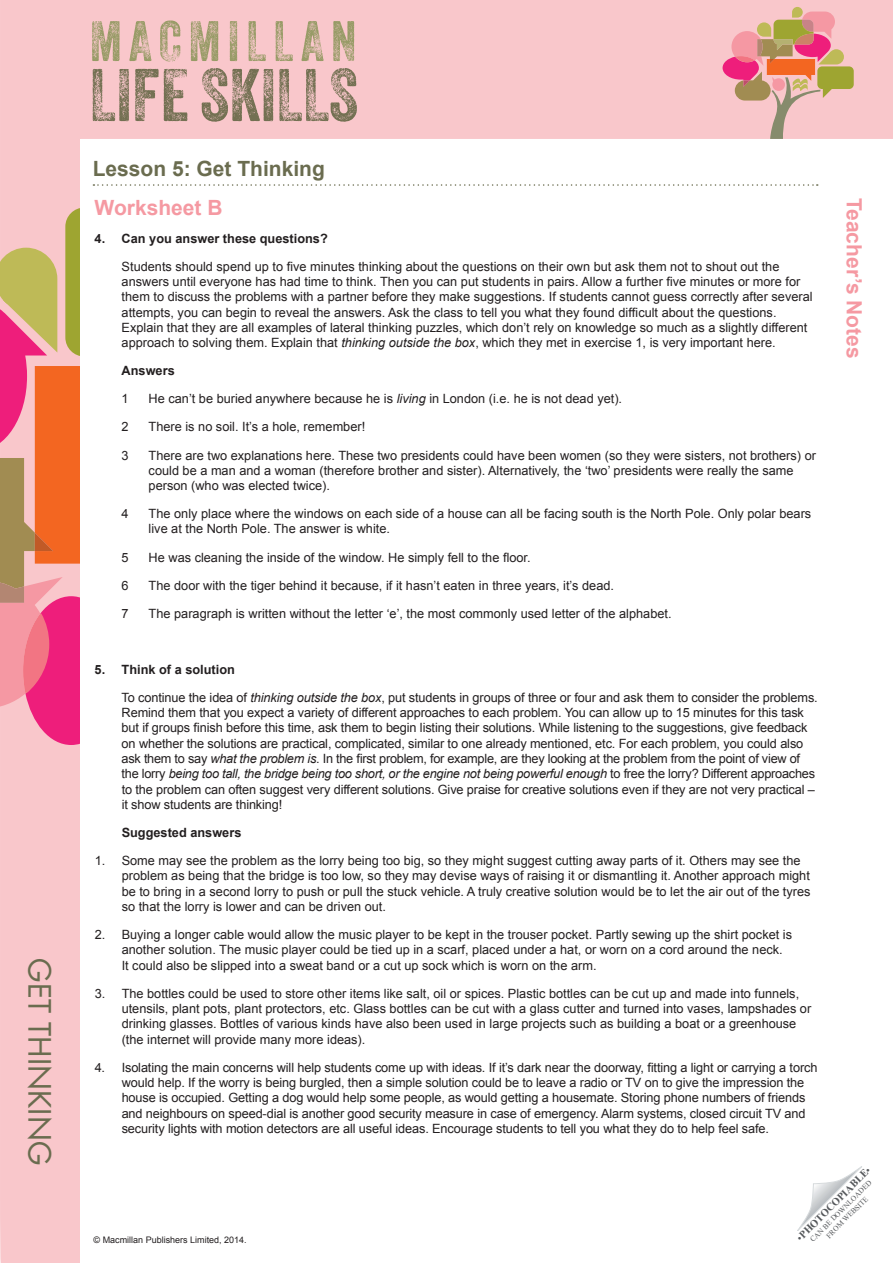
<style>
.page{position:relative;width:893px;height:1263px;background:#f9c7cb}
.page>*{position:absolute;margin:0;border:0;box-sizing:border-box;transform-origin:0 0}
.t1{font:72px "Veneer Three";color:#737052}
.t2{font:55.2px "Veneer Three";letter-spacing:.12em;color:#979b66}
.t3{font:30px "Futura Std";color:#6a6c4f}
.t4{font:700 21px "Arial";color:#f599a2}
.t5{font:700 21px "Arial";color:#6a6c4f}
.t6{font:12.75px/15.3px "Arial";color:#231f20}
.t7{font:700 12.75px "Arial";color:#231f20}
.t8{font:700 10.5px "Times New Roman";color:#55585b}
.t9{font:9px "Arial";color:#231f20}
.t10{font:7.5px/9px "Times New Roman";color:#55585b;text-align:center}
.s1{font-style:italic}
.s2{font-weight:700}
.s3{font-weight:400}
</style>
<div class="page">
<div style="left:81px;top:139px;width:811px;height:1124px;background:#fff"></div>
<svg style="left:797px;top:1166px;width:65px;height:65px"></svg>
<svg style="left:0;top:208px;width:81px;height:537px;background:#e38477"></svg>
<svg style="left:723px;top:7px;width:131px;height:132px;background:#e2a89c"></svg>
<svg style="left:93px;top:184px;width:725px;height:2px"></svg>
<h3 class="t3" style="left:59px;top:958px;width:206px;rotate:90deg">get THINKING</h3>
<h2 class="t2" style="left:90px;top:8px;width:268px">MACMILLAN</h2>
<h1 class="t1" style="left:90px;top:51px;width:270px">LIFE SKILLS</h1>
<h3 class="t5" style="left:93px;top:155px;width:234px">Lesson 5: Get Thinking</h3>
<h3 class="t4" style="left:95px;top:193px;width:129px">Worksheet B</h3>
<p class="t7" style="left:95px;top:230px;width:235px">4. Can you answer these questions?</p>
<p class="t6" style="left:122px;top:259px;width:692px">Students should spend up to five minutes thinking about the questions on their own but ask them not to shout out the answers until everyone has had time to think. Then you can put students in pairs. Allow a further five minutes or more for them to discuss the problems with a partner before they make suggestions. If students cannot guess correctly after several attempts, you can begin to reveal the answers. Ask the class to tell you what they found difficult about the questions.<br>Explain that they are all examples of lateral thinking puzzles, which don’t rely on knowledge so much as a slightly different approach to solving them. Explain that <span class="s1">thinking outside the box</span>, which they met in exercise 1, is very important here.</p>
<p class="t7" style="left:122px;top:362px;width:55px">Answers</p>
<p class="t6" style="left:122px;top:391px;width:9px">1</p>
<p class="t6" style="left:149px;top:391px;width:475px">He can’t be buried anywhere because he is <span class="s1">living</span> in London (i.e. he is not dead yet).</p>
<p class="t6" style="left:122px;top:419px;width:9px">2</p>
<p class="t6" style="left:149px;top:419px;width:218px">There is no soil. It’s a hole, remember!</p>
<p class="t6" style="left:122px;top:447px;width:9px">3</p>
<p class="t6" style="left:149px;top:447px;width:669px">There are two explanations here. These two presidents could have been women (so they were sisters, not brothers) or could be a man and a woman (therefore brother and sister). Alternatively, the ‘two’ presidents were really the same person (who was elected twice).</p>
<p class="t6" style="left:122px;top:506px;width:9px">4</p>
<p class="t6" style="left:149px;top:506px;width:664px">The only place where the windows on each side of a house can all be facing south is the North Pole. Only polar bears live at the North Pole. The answer is white.</p>
<p class="t6" style="left:122px;top:549px;width:9px">5</p>
<p class="t6" style="left:149px;top:549px;width:383px">He was cleaning the inside of the window. He simply fell to the floor.</p>
<p class="t6" style="left:122px;top:578px;width:9px">6</p>
<p class="t6" style="left:149px;top:578px;width:467px">The door with the tiger behind it because, if it hasn’t eaten in three years, it’s dead.</p>
<p class="t6" style="left:122px;top:606px;width:9px">7</p>
<p class="t6" style="left:149px;top:606px;width:524px">The paragraph is written without the letter ‘e’, the most commonly used letter of the alphabet.</p>
<p class="t6" style="left:122px;top:655px;width:698px;line-height:28px;text-indent:-27px"><span class="s2">5. Think of a solution<br></span>To continue the idea of <span class="s1">thinking outside the box</span>, put students in groups of three or four and ask them to consider the problems.</p>
<p class="t6" style="left:122px;top:705px;width:695px">Remind them that you expect a variety of different approaches to each problem. You can allow up to 15 minutes for this task but if groups finish before this time, ask them to begin listing their solutions. While listening to the suggestions, give feedback on whether the solutions are practical, complicated, similar to one already mentioned, etc. For each problem, you could also ask them to say <span class="s1">what the problem is</span>. In the first problem, for example, are they looking at the problem from the point of view of the lorry <span class="s1">being too tall, the bridge being too short, or the engine not being powerful enough</span> to free the lorry? Different approaches to the problem can often suggest very different solutions. Give praise for creative solutions even if they are not very practical – it show students are thinking!</p>
<p class="t7" style="left:122px;top:824px;width:121px">Suggested answers</p>
<p class="t6" style="left:122px;top:853px;width:690px;text-indent:-27px">1. Some may see the problem as the lorry being too big, so they might suggest cutting away parts of it. Others may see the problem as being that the bridge is too low, so they may devise ways of raising it or dismantling it. Another approach might be to bring in a second lorry to push or pull the stuck vehicle. A truly creative solution would be to let the air out of the tyres so that the lorry is lower and can be driven out.</p>
<p class="t6" style="left:122px;top:927px;width:672px;text-indent:-27px">2. Buying a longer cable would allow the music player to be kept in the trouser pocket. Partly sewing up the shirt pocket is another solution. The music player could be tied up in a scarf, placed under a hat, or worn on a cord around the neck.<br>It could also be slipped into a sweat band or a cut up sock which is worn on the arm.</p>
<p class="t6" style="left:122px;top:986px;width:691px;text-indent:-27px">3. The bottles could be used to store other items like salt, oil or spices. Plastic bottles can be cut up and made into funnels, utensils, plant pots, plant protectors, etc. Glass bottles can be cut with a glass cutter and turned into vases, lampshades or drinking glasses. Bottles of various kinds have also been used in large projects such as building a boat or a greenhouse (the internet will provide many more ideas).</p>
<p class="t6" style="left:122px;top:1060px;width:697px;text-indent:-27px">4. Isolating the main concerns will help students come up with ideas. If it’s dark near the doorway, fitting a light or carrying a torch would help. If the worry is being burgled, then a simple solution could be to leave a radio or TV on to give the impression the house is occupied. Getting a dog would help some people, as would getting a housemate. Storing phone numbers of friends and neighbours on speed-dial is another good security measure in case of emergency. Alarm systems, closed circuit TV and security lights with motion detectors are all useful ideas. Encourage students to tell you what they do to help feel safe.</p>
<h3 class="t4" style="left:868px;top:198px;width:162px;rotate:90deg">Teacher’s Notes</h3>
<p class="t9" style="left:94px;top:1234px;width:155px">© Macmillan Publishers Limited, 2014.</p>
<p class="t8" style="left:793px;top:1234px;width:101px;rotate:-45deg"><span class="s3">•</span>PHOTOCOPIABLE<span class="s3">•</span></p>
<p class="t10" style="left:808px;top:1237px;width:85px;rotate:-45deg">CAN BE DOWNLOADED<br>FROM WEBSITE</p>
</div>
